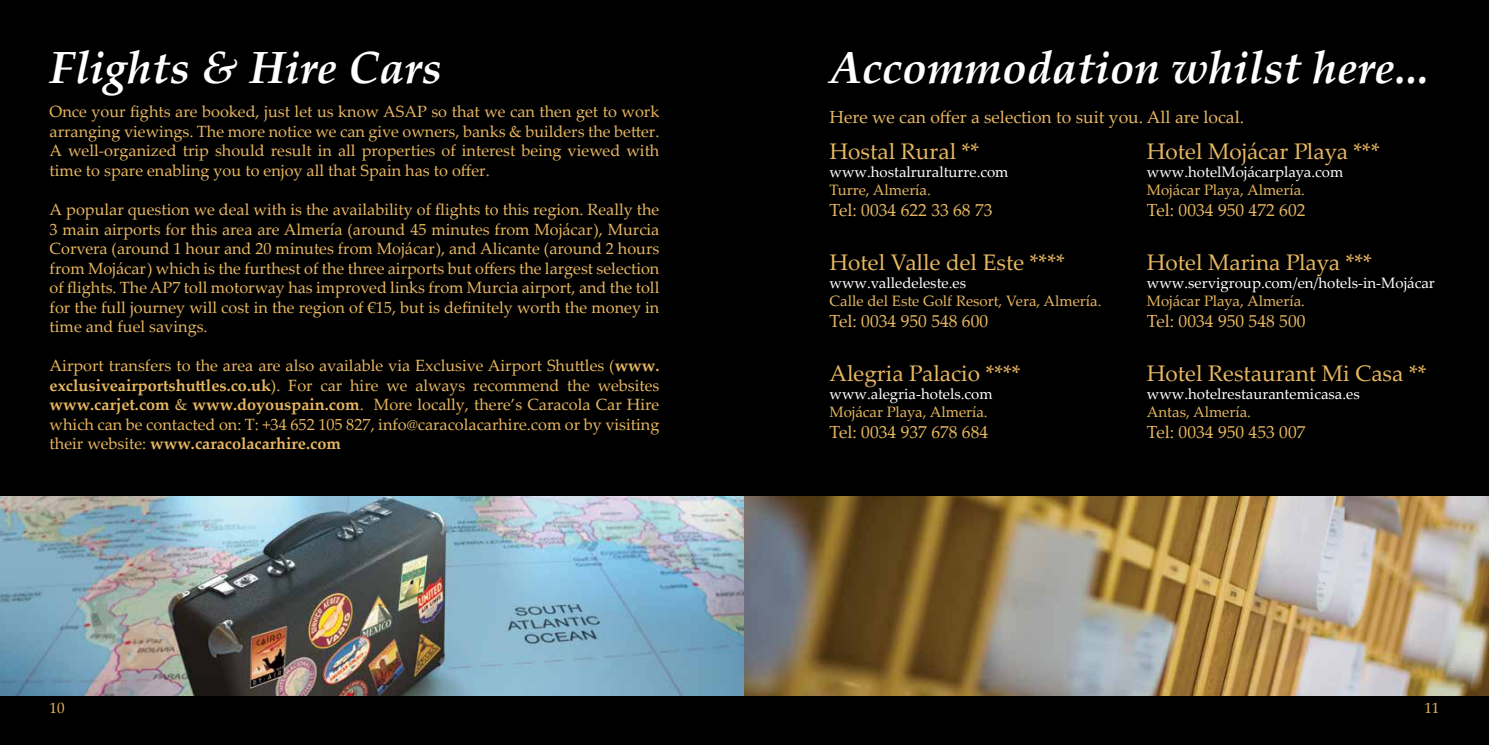
<style>
.page{position:relative;width:1489px;height:745px;background:#fff}
.page>*{position:absolute;margin:0;border:0;box-sizing:border-box;transform-origin:0 0}
.t1{font:italic 700 45px "Palatino Linotype";color:#fff}
.t2{font:22.5px "Palatino Linotype";color:#e8b760}
.t3{font:17.5px "Palatino Linotype";color:#e8b760}
.t4{font:16.25px/19.5px "Palatino Linotype";color:#e8b760;text-align:justify}
.t5{font:15px "Palatino Linotype";color:#fff}
.t6{font:15px "Palatino Linotype";color:#e8b760}
.s1{font-weight:700}
</style>
<div class="page">
<div style="left:744px;top:0;width:744px;height:744px;background:#000"></div>
<div style="left:0;top:0;width:744px;height:744px;background:#000"></div>
<img style="left:0;top:496px;width:744px;height:198px">
<img style="left:744px;top:496px;width:744px;height:198px">
<h1 class="t1" style="left:50px;top:35px;width:394px">Flights &amp; Hire Cars</h1>
<p class="t4" style="left:50px;top:101px;width:611px">Once your fights are booked, just let us know ASAP so that we can then get to work arranging viewings. The more notice we can give owners, banks &amp; builders the better.<br>A well-organized trip should result in all properties of interest being viewed with time to spare enabling you to enjoy all that Spain has to offer.</p>
<p class="t4" style="left:50px;top:199px;width:611px">A popular question we deal with is the availability of flights to this region. Really the 3 main airports for this area are Almería (around 45 minutes from Mojácar), Murcia Corvera (around 1 hour and 20 minutes from Mojácar), and Alicante (around 2 hours from Mojácar) which is the furthest of the three airports but offers the largest selection of flights. The AP7 toll motorway has improved links from Murcia airport, and the toll for the full journey will cost in the region of €15, but is definitely worth the money in time and fuel savings.</p>
<p class="t4" style="left:50px;top:355px;width:611px">Airport transfers to the area are also available via Exclusive Airport Shuttles (<span class="s1">www. exclusiveairportshuttles.co.uk</span>). For car hire we always recommend the websites <span class="s1">www.carjet.com</span> &amp; <span class="s1">www.doyouspain.com</span>. More locally, there’s Caracola Car Hire which can be contacted on: T: +34 652 105 827, info@caracolacarhire.com or by visiting their website: <span class="s1">www.caracolacarhire.com</span></p>
<h1 class="t1" style="left:829px;top:35px;width:600px">Accommodation whilst here...</h1>
<p class="t3" style="left:829px;top:104px;width:416px">Here we can offer a selection to suit you. All are local.</p>
<h2 class="t2" style="left:829px;top:135px;width:151px">Hostal Rural **</h2>
<p class="t5" style="left:829px;top:161px;width:180px">www.hostalruralturre.com</p>
<p class="t6" style="left:829px;top:179px;width:103px">Turre, Almería.</p>
<p class="t3" style="left:829px;top:197px;width:164px">Tel: 0034 622 33 68 73</p>
<h2 class="t2" style="left:829px;top:246px;width:237px">Hotel Valle del Este ****</h2>
<p class="t5" style="left:829px;top:272px;width:138px">www.valledeleste.es</p>
<p class="t6" style="left:829px;top:290px;width:273px">Calle del Este Golf Resort, Vera, Almería.</p>
<p class="t3" style="left:829px;top:308px;width:160px">Tel: 0034 950 548 600</p>
<h2 class="t2" style="left:829px;top:357px;width:193px">Alegria Palacio ****</h2>
<p class="t5" style="left:829px;top:383px;width:165px">www.alegria-hotels.com</p>
<p class="t6" style="left:829px;top:401px;width:160px">Mojácar Playa, Almería.</p>
<p class="t3" style="left:829px;top:419px;width:160px">Tel: 0034 937 678 684</p>
<h2 class="t2" style="left:1146px;top:135px;width:234px">Hotel Mojácar Playa ***</h2>
<p class="t5" style="left:1146px;top:161px;width:198px">www.hotelMojácarplaya.com</p>
<p class="t6" style="left:1146px;top:179px;width:160px">Mojácar Playa, Almería.</p>
<p class="t3" style="left:1146px;top:197px;width:160px">Tel: 0034 950 472 602</p>
<h2 class="t2" style="left:1146px;top:246px;width:226px">Hotel Marina Playa ***</h2>
<p class="t5" style="left:1146px;top:272px;width:289px">www.servigroup.com/en/hotels-in-Mojácar</p>
<p class="t6" style="left:1146px;top:290px;width:160px">Mojácar Playa, Almería.</p>
<p class="t3" style="left:1146px;top:308px;width:160px">Tel: 0034 950 548 500</p>
<h2 class="t2" style="left:1146px;top:357px;width:281px">Hotel Restaurant Mi Casa **</h2>
<p class="t5" style="left:1146px;top:383px;width:214px">www.hotelrestaurantemicasa.es</p>
<p class="t6" style="left:1146px;top:401px;width:106px">Antas, Almería.</p>
<p class="t3" style="left:1146px;top:419px;width:160px">Tel: 0034 950 453 007</p>
<p class="t6" style="left:50px;top:697px;width:16px">10</p>
<p class="t6" style="left:1424px;top:697px;width:16px">11</p>
</div>
